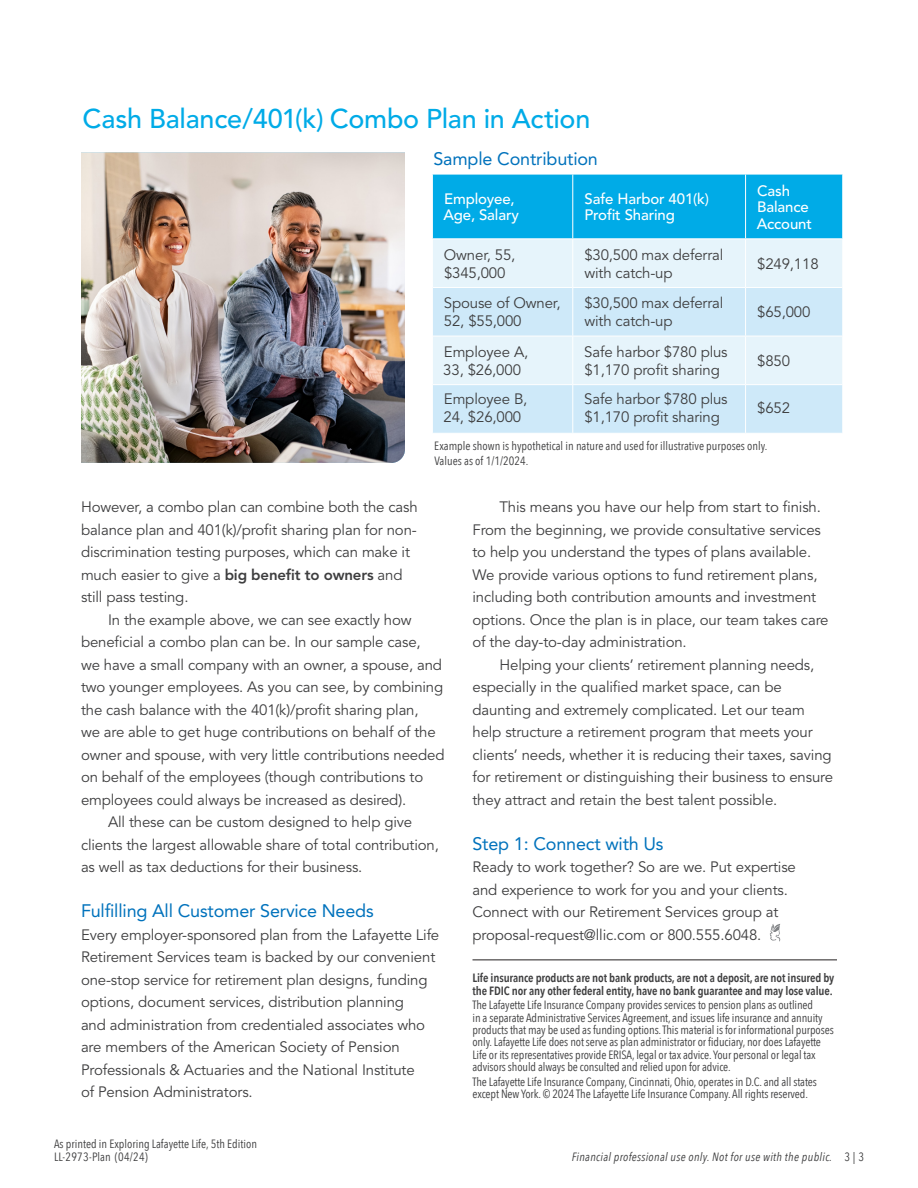
<style>
.page{position:relative;width:918px;height:1188px;background:#fff}
.page>*{position:absolute;margin:0;border:0;box-sizing:border-box;transform-origin:0 0}
.t1{font:500 27px "Avenir LT Std";letter-spacing:-.01em;color:#00abe7}
._2021_subhd_12_15_Roman{font:18px "Avenir LT Std";letter-spacing:-.01em;color:#0072bc}
._2021_body_indent_10_15{font:15px/22.5px "Avenir LT Std";letter-spacing:-.01em;color:#3e3e3f}
.t2{font:500 15px/16.5px "Avenir LT Std";letter-spacing:-.01em;color:#fff}
.Disclosures-_Condensed{font:condensed 12px/12.3px "Avenir Next LT Pro";letter-spacing:-.01em;color:#3e3e3f}
.Disclosures-_Condensed-2{font:600 condensed 12px/12.3px "Avenir Next LT Pro";letter-spacing:-.01em;color:#3e3e3f}
.t3{font:italic condensed 12px "Avenir Next LT Pro";letter-spacing:.025em;color:#3e3e3f}
.Disclosures-_Condensed-3{font:condensed 12px "Avenir Next LT Pro";letter-spacing:.02em;color:#3e3e3f}
.s1{font-weight:800}
.s2{font-style:normal}
</style>
<div class="page">
<svg style="left:770px;top:924px;width:10px;height:18px"></svg>
<img style="left:81px;top:152px;width:324px;height:311px">
<div style="left:433px;top:175px;width:409px;height:63px;background:#00abe7"></div>
<div style="left:433px;top:239px;width:409px;height:48px;background:#e6f4fb"></div>
<svg style="left:433px;top:288px;width:409px;height:145px;background:#d6ecf9"></svg>
<hr style="left:572px;top:174px;width:1px;height:64px;background:#fff">
<hr style="left:745px;top:174px;width:1px;height:64px;background:#fff">
<hr style="left:572px;top:239px;width:1px;height:48px;background:#fff">
<hr style="left:745px;top:239px;width:1px;height:48px;background:#fff">
<hr style="left:572px;top:288px;width:1px;height:48px;background:#fff">
<hr style="left:745px;top:288px;width:1px;height:48px;background:#fff">
<hr style="left:433px;top:336px;width:140px;height:1px;background:#fff">
<hr style="left:573px;top:336px;width:173px;height:1px;background:#fff">
<hr style="left:572px;top:336px;width:1px;height:48px;background:#fff">
<hr style="left:746px;top:336px;width:96px;height:1px;background:#fff">
<hr style="left:745px;top:336px;width:1px;height:48px;background:#fff">
<hr style="left:433px;top:384px;width:140px;height:1px;background:#fff">
<hr style="left:573px;top:384px;width:173px;height:1px;background:#fff">
<hr style="left:572px;top:385px;width:1px;height:48px;background:#fff">
<hr style="left:746px;top:384px;width:96px;height:1px;background:#fff">
<hr style="left:745px;top:385px;width:1px;height:48px;background:#fff">
<hr style="left:472px;top:960px;width:365px;height:1px;background:#231f20">
<p class="t1" style="left:83px;top:103px;width:509px">Cash Balance/401(k) Combo Plan in Action</p>
<p class="_2021_subhd_12_15_Roman" style="left:433px;top:148px;width:166px">Sample Contribution</p>
<p class="t2" style="left:443px;top:191px;width:77px">Employee,<br>Age, Salary</p>
<p class="t2" style="left:585px;top:191px;width:126px">Safe Harbor 401(k)</p>
<p class="t2" style="left:584px;top:207px;width:92px">Profit Sharing</p>
<p class="t2" style="left:757px;top:183px;width:53px">Cash<br>Balance</p>
<p class="t2" style="left:757px;top:216px;width:57px">Account</p>
<p class="_2021_body_indent_10_15" style="left:444px;top:244px;width:73px">Owner, 55,</p>
<p class="_2021_body_indent_10_15" style="left:444px;top:262px;width:63px">$345,000</p>
<p class="_2021_body_indent_10_15" style="left:584px;top:246px;width:141px;line-height:18px">$30,500 max deferral with catch-up</p>
<p class="_2021_body_indent_10_15" style="left:757px;top:253px;width:63px">$249,118</p>
<p class="_2021_body_indent_10_15" style="left:444px;top:295px;width:118px;line-height:18px">Spouse of Owner,<br>52, $55,000</p>
<p class="_2021_body_indent_10_15" style="left:584px;top:295px;width:141px;line-height:18px">$30,500 max deferral with catch-up</p>
<p class="_2021_body_indent_10_15" style="left:757px;top:301px;width:55px">$65,000</p>
<p class="_2021_body_indent_10_15" style="left:443px;top:343px;width:87px;line-height:18px">Employee A,<br>33, $26,000</p>
<p class="_2021_body_indent_10_15" style="left:584px;top:343px;width:145px;line-height:18px">Safe harbor $780 plus $1,170 profit sharing</p>
<p class="_2021_body_indent_10_15" style="left:757px;top:350px;width:34px">$850</p>
<p class="_2021_body_indent_10_15" style="left:444px;top:391px;width:85px;line-height:18px">Employee B,<br>24, $26,000</p>
<p class="_2021_body_indent_10_15" style="left:584px;top:391px;width:145px;line-height:18px">Safe harbor $780 plus $1,170 profit sharing</p>
<p class="_2021_body_indent_10_15" style="left:757px;top:397px;width:34px">$652</p>
<p class="Disclosures-_Condensed" style="left:434px;top:440px;width:335px">Example shown is hypothetical in nature and used for illustrative purposes only.</p>
<p class="Disclosures-_Condensed" style="left:434px;top:455px;width:96px">Values as of 1/1/2024.</p>
<p class="_2021_body_indent_10_15" style="left:81px;top:496px;width:338px">However, a combo plan can combine both the cash balance plan and 401(k)/profit sharing plan for non&shy;discrimination testing purposes, which can make it much easier to give a <span class="s1">big benefit to owners</span> and still pass testing.</p>
<p class="_2021_body_indent_10_15" style="left:81px;top:609px;width:365px;text-indent:27px">In the example above, we can see exactly how beneficial a combo plan can be. In our sample case,<br>we have a small company with an owner, a spouse, and two younger employees. As you can see, by combining the cash balance with the 401(k)/profit sharing plan,<br>we are able to get huge contributions on behalf of the owner and spouse, with very little contributions needed on behalf of the employees (though contributions to employees could always be increased as desired).</p>
<p class="_2021_body_indent_10_15" style="left:81px;top:811px;width:360px;text-indent:27px">All these can be custom designed to help give clients the largest allowable share of total contribution, as well as tax deductions for their business.</p>
<p class="_2021_subhd_12_15_Roman" style="left:81px;top:901px;width:294px">Fulfilling All Customer Service Needs</p>
<p class="_2021_body_indent_10_15" style="left:81px;top:924px;width:360px">Every employer-sponsored plan from the Lafayette Life Retirement Services team is backed by our convenient one-stop service for retirement plan designs, funding options, document services, distribution planning<br>and administration from credentialed associates who are members of the American Society of Pension Professionals &amp; Actuaries and the National Institute<br>of Pension Administrators.</p>
<p class="Disclosures-_Condensed" style="left:54px;top:1137px;width:204px">As printed in Exploring Lafayette Life, 5th Edition</p>
<p class="Disclosures-_Condensed-3" style="left:54px;top:1150px;width:95px">LL-2973-Plan (04/24)</p>
<p class="_2021_body_indent_10_15" style="left:472px;top:496px;width:358px;text-indent:27px">This means you have our help from start to finish.<br>From the beginning, we provide consultative services to help you understand the types of plans available.<br>We provide various options to fund retirement plans, including both contribution amounts and investment options. Once the plan is in place, our team takes care of the day-to-day administration.</p>
<p class="_2021_body_indent_10_15" style="left:472px;top:654px;width:362px;text-indent:27px">Helping your clients’ retirement planning needs, especially in the qualified market space, can be daunting and extremely complicated. Let our team help structure a retirement program that meets your clients’ needs, whether it is reducing their taxes, saving for retirement or distinguishing their business to ensure they attract and retain the best talent possible.</p>
<p class="_2021_subhd_12_15_Roman" style="left:472px;top:833px;width:193px">Step 1: Connect with Us</p>
<p class="_2021_body_indent_10_15" style="left:472px;top:856px;width:325px">Ready to work together? So are we. Put expertise and experience to work for you and your clients.<br>Connect with our Retirement Services group at proposal-request@llic.com or 800.555.6048.</p>
<p class="Disclosures-_Condensed-2" style="left:472px;top:972px;width:363px">Life insurance products are not bank products, are not a deposit, are not insured by the FDIC nor any other federal entity, have no bank guarantee and may lose value.</p>
<p class="Disclosures-_Condensed" style="left:472px;top:999px;width:363px">The Lafayette Life Insurance Company provides services to pension plans as outlined<br>in a separate Administrative Services Agreement, and issues life insurance and annuity products that may be used as funding options. This material is for informational purposes only. Lafayette Life does not serve as plan administrator or fiduciary, nor does Lafayette Life or its representatives provide ERISA, legal or tax advice. Your personal or legal tax advisors should always be consulted and relied upon for advice.</p>
<p class="Disclosures-_Condensed" style="left:472px;top:1075px;width:346px">The Lafayette Life Insurance Company, Cincinnati, Ohio, operates in D.C. and all states except New York. © 2024 The Lafayette Life Insurance Company. All rights reserved.</p>
<p class="t3" style="left:572px;top:1150px;width:294px">Financial professional use only. Not for use with the public. <span class="s2">3 | 3</span></p>
</div>
